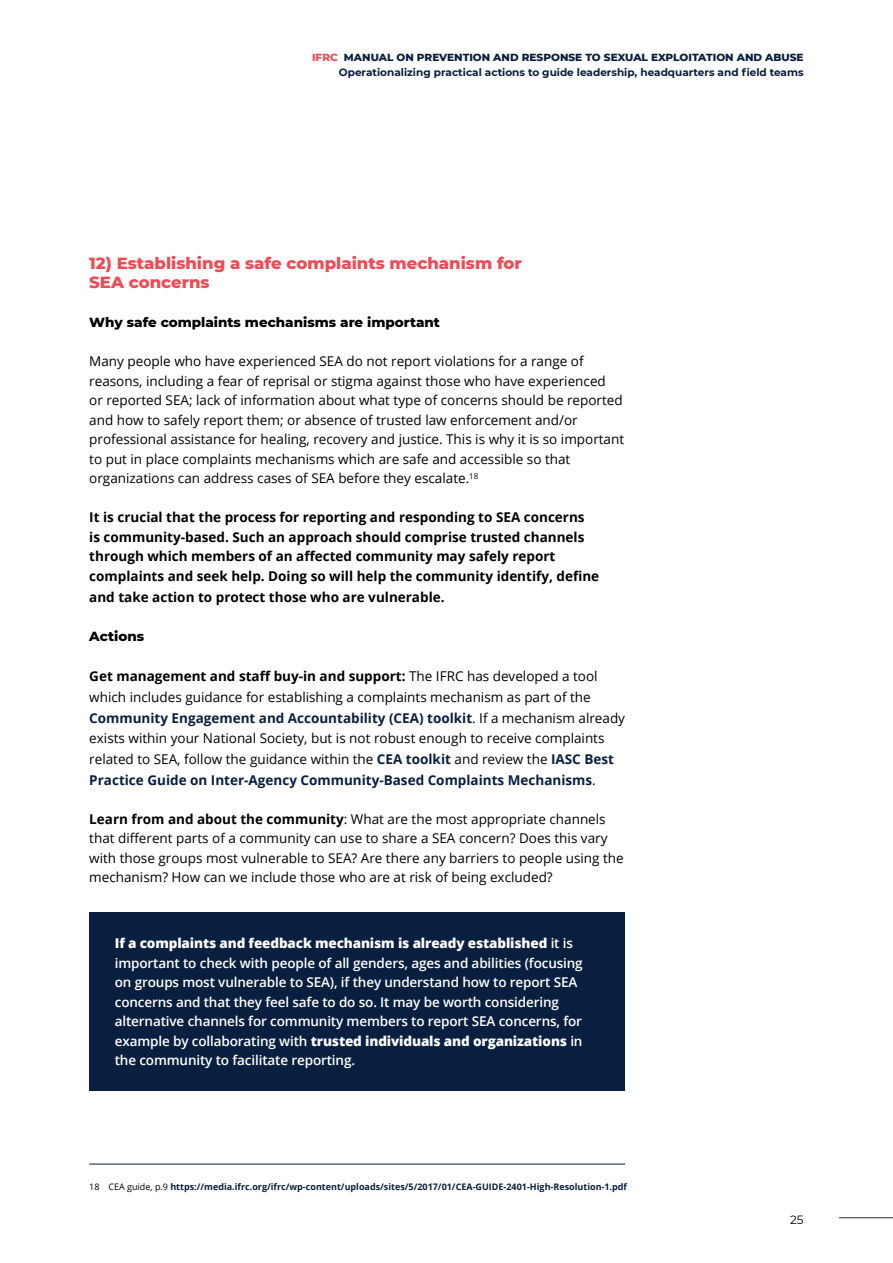
<style>
.page{position:relative;width:893px;height:1263px;background:#fff}
.page>*{position:absolute;margin:0;border:0;box-sizing:border-box;transform-origin:0 0}
.t1{font:800 16.5px/19.5px "Montserrat";color:#f04b54}
.t2{font:13.5px/19.5px "Open Sans";color:#000}
.t3{font:600 13.5px/19.5px "Open Sans";letter-spacing:-.01em;color:#fff}
.t4{font:700 13.5px/19.5px "Open Sans";color:#000}
.t5{font:800 13.5px "Montserrat";color:#000}
.t6{font:12px "Montserrat";color:#000}
.t7{font:700 10.5px/15px "Montserrat";color:#081f3f;text-align:right}
.t8{font:700 9px "Open Sans";color:#081f3f}
.s1{font-weight:800;color:#f04b54}
.s2{font-weight:800}
.s3{font-weight:700}
.s4{font-weight:700;color:#081f3f}
.s5{font-weight:400;color:#000}
</style>
<div class="page">
<hr style="left:89px;top:1164px;width:536px;height:1px;background:#081f3f">
<div style="left:89px;top:912px;width:536px;height:178px;background:#081f3f"></div>
<hr style="left:839px;top:1217px;width:54px;height:1px;background:#292829">
<p class="t7" style="left:312px;top:49px;width:493px"><span class="s1">IFRC</span> <span class="s2">MANUAL ON PREVENTION AND RESPONSE TO SEXUAL EXPLOITATION AND ABUSE<br></span>Operationalizing practical actions to guide leadership, headquarters and field teams</p>
<p class="t1" style="left:89px;top:252px;width:434px">12) Establishing a safe complaints mechanism for<br>SEA concerns</p>
<p class="t5" style="left:89px;top:312px;width:352px">Why safe complaints mechanisms are important</p>
<p class="t2" style="left:89px;top:351px;width:536px">Many people who have experienced SEA do not report violations for a range of reasons, including a fear of reprisal or stigma against those who have experienced<br>or reported SEA; lack of information about what type of concerns should be reported and how to safely report them; or absence of trusted law enforcement and/or professional assistance for healing, recovery and justice. This is why it is so important to put in place complaints mechanisms which are safe and accessible so that organizations can address cases of SEA before they escalate.<sup>18</sup></p>
<p class="t4" style="left:89px;top:507px;width:511px">It is crucial that the process for reporting and responding to SEA concerns<br>is community-based. Such an approach should comprise trusted channels through which members of an affected community may safely report complaints and seek help. Doing so will help the community identify, define</p>
<p class="t4" style="left:89px;top:587px;width:357px">and take action to protect those who are vulnerable.</p>
<p class="t5" style="left:89px;top:626px;width:56px">Actions</p>
<p class="t2" style="left:89px;top:665px;width:537px;line-height:21px"><span class="s3">Get management and staff buy-in and support:</span> The IFRC has developed a tool which includes guidance for establishing a complaints mechanism as part of the<br><span class="s4">Community Engagement and Accountability (CEA) toolkit</span>. If a mechanism already</p>
<p class="t2" style="left:89px;top:727px;width:526px;line-height:21px">exists within your National Society, but is not robust enough to receive complaints related to SEA, follow the guidance within the <span class="s4">CEA toolkit</span> and review the <span class="s4">IASC Best<br>Practice Guide on Inter-Agency Community-Based Complaints Mechanisms</span>.</p>
<p class="t2" style="left:89px;top:809px;width:536px"><span class="s3">Learn from and about the community</span>: What are the most appropriate channels that different parts of a community can use to share a SEA concern? Does this vary with those groups most vulnerable to SEA? Are there any barriers to people using the mechanism? How can we include those who are at risk of being excluded?</p>
<p class="t3" style="left:115px;top:933px;width:469px"><span class="s2">If a complaints and feedback mechanism is already established</span> it is important to check with people of all genders, ages and abilities (focusing on groups most vulnerable to SEA), if they understand how to report SEA concerns and that they feel safe to do so. It may be worth considering alternative channels for community members to report SEA concerns, for example by collaborating with <span class="s2">trusted individuals and organizations</span> in the community to facilitate reporting.</p>
<p class="t8" style="left:89px;top:1181px;width:539px"><span class="s5">18 CEA guide, p.9</span> https://media.ifrc.org/ifrc/wp-content/uploads/sites/5/2017/01/CEA-GUIDE-2401-High-Resolution-1.pdf</p>
<p class="t6" style="left:790px;top:1211px;width:15px">25</p>
</div>
